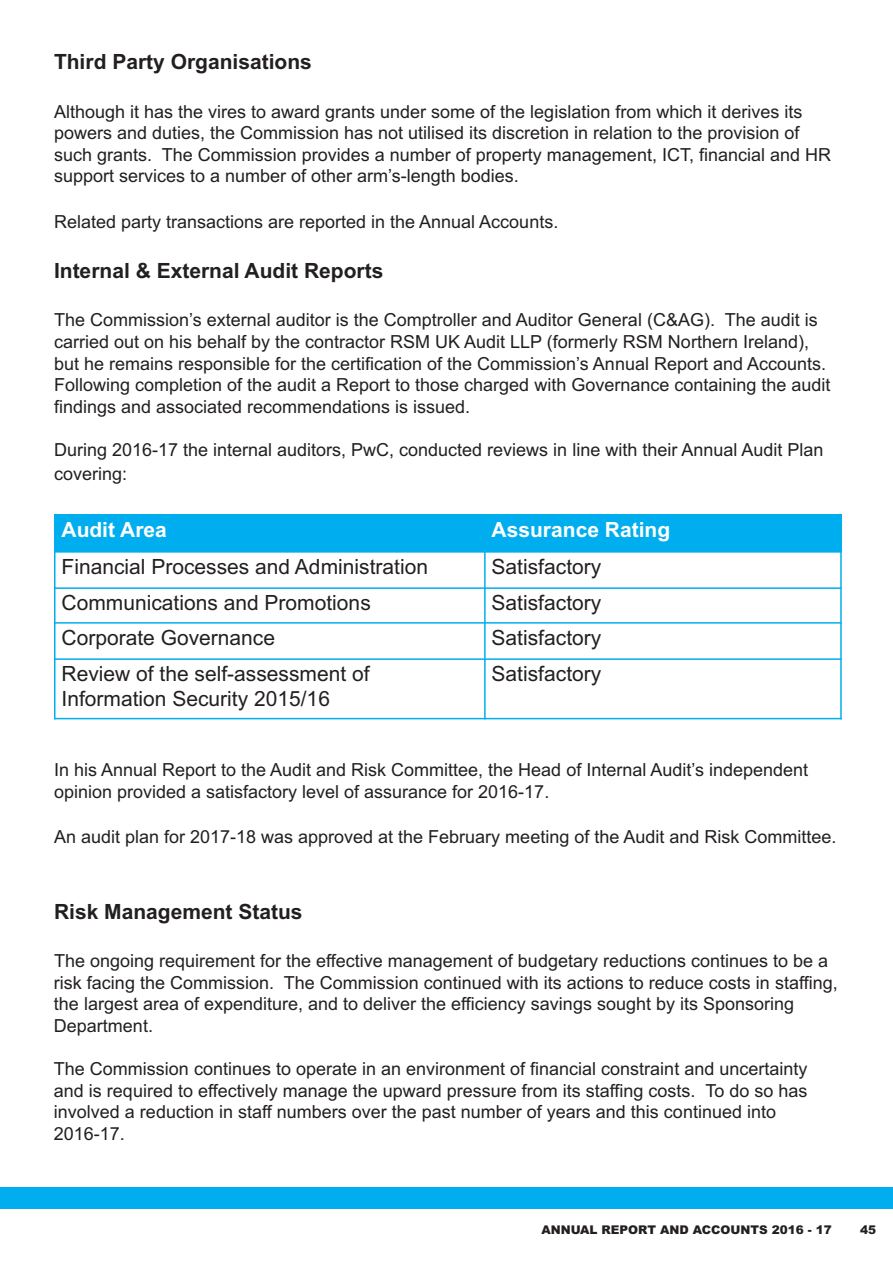
<style>
.page{position:relative;width:893px;height:1263px;background:#fff}
.page>*{position:absolute;margin:0;border:0;box-sizing:border-box;transform-origin:0 0}
.t1{font:21px/25.2px "Arial";color:#231f20}
.t2{font:700 21px "Arial";color:#231f20}
.t3{font:700 21px "Arial";color:#fff}
.t4{font:18px/21.6px "Arial";color:#231f20}
.t5{font:900 12px "Arial";color:#231f20}
</style>
<div class="page">
<div style="left:0;top:1187px;width:893px;height:22px;background:#00aeef"></div>
<div style="left:54px;top:514px;width:431px;height:38px;background:#00aeef"></div>
<div style="left:485px;top:514px;width:357px;height:38px;background:#00aeef"></div>
<hr style="left:54px;top:514px;width:2px;height:205px;background:#00aeef">
<hr style="left:484px;top:514px;width:2px;height:205px;background:#00aeef">
<hr style="left:840px;top:514px;width:2px;height:205px;background:#00aeef">
<hr style="left:54px;top:551px;width:788px;height:2px;background:#00aeef">
<hr style="left:54px;top:587px;width:788px;height:2px;background:#00aeef">
<hr style="left:54px;top:622px;width:788px;height:2px;background:#00aeef">
<hr style="left:54px;top:658px;width:788px;height:2px;background:#00aeef">
<hr style="left:54px;top:718px;width:788px;height:1px;background:#00aeef">
<p class="t2" style="left:54px;top:50px;width:259px">Third Party Organisations</p>
<p class="t4" style="left:54px;top:100px;width:779px">Although it has the vires to award grants under some of the legislation from which it derives its powers and duties, the Commission has not utilised its discretion in relation to the provision of such grants. The Commission provides a number of property management, ICT, financial and HR support services to a number of other arm’s-length bodies.</p>
<p class="t4" style="left:54px;top:211px;width:506px">Related party transactions are reported in the Annual Accounts.</p>
<p class="t2" style="left:54px;top:259px;width:331px">Internal &amp; External Audit Reports</p>
<p class="t4" style="left:54px;top:309px;width:778px">The Commission’s external auditor is the Comptroller and Auditor General (C&amp;AG). The audit is carried out on his behalf by the contractor RSM UK Audit LLP (formerly RSM Northern Ireland), but he remains responsible for the certification of the Commission’s Annual Report and Accounts.<br>Following completion of the audit a Report to those charged with Governance containing the audit findings and associated recommendations is issued.</p>
<p class="t4" style="left:54px;top:438px;width:771px;line-height:23.9px">During 2016-17 the internal auditors, PwC, conducted reviews in line with their Annual Audit Plan covering:</p>
<p class="t3" style="left:61px;top:517px;width:107px">Audit Area</p>
<p class="t3" style="left:492px;top:517px;width:180px">Assurance Rating</p>
<p class="t1" style="left:61px;top:554px;width:368px">Financial Processes and Administration</p>
<p class="t1" style="left:492px;top:554px;width:111px">Satisfactory</p>
<p class="t1" style="left:61px;top:590px;width:311px">Communications and Promotions</p>
<p class="t1" style="left:492px;top:590px;width:111px">Satisfactory</p>
<p class="t1" style="left:61px;top:625px;width:215px">Corporate Governance</p>
<p class="t1" style="left:492px;top:625px;width:111px">Satisfactory</p>
<p class="t1" style="left:61px;top:661px;width:310px">Review of the self-assessment of<br>Information Security 2015/16</p>
<p class="t1" style="left:492px;top:661px;width:111px">Satisfactory</p>
<p class="t4" style="left:54px;top:759px;width:756px">In his Annual Report to the Audit and Risk Committee, the Head of Internal Audit’s independent opinion provided a satisfactory level of assurance for 2016-17.</p>
<p class="t4" style="left:54px;top:826px;width:784px">An audit plan for 2017-18 was approved at the February meeting of the Audit and Risk Committee.</p>
<p class="t2" style="left:54px;top:899px;width:250px">Risk Management Status</p>
<p class="t4" style="left:54px;top:950px;width:785px">The ongoing requirement for the effective management of budgetary reductions continues to be a risk facing the Commission. The Commission continued with its actions to reduce costs in staffing, the largest area of expenditure, and to deliver the efficiency savings sought by its Sponsoring Department.</p>
<p class="t4" style="left:54px;top:1058px;width:755px">The Commission continues to operate in an environment of financial constraint and uncertainty and is required to effectively manage the upward pressure from its staffing costs. To do so has involved a reduction in staff numbers over the past number of years and this continued into 2016-17.</p>
<p class="t5" style="left:541px;top:1223px;width:292px">ANNUAL REPORT AND ACCOUNTS 2016 - 17</p>
<p class="t5" style="left:860px;top:1223px;width:18px">45</p>
</div>
